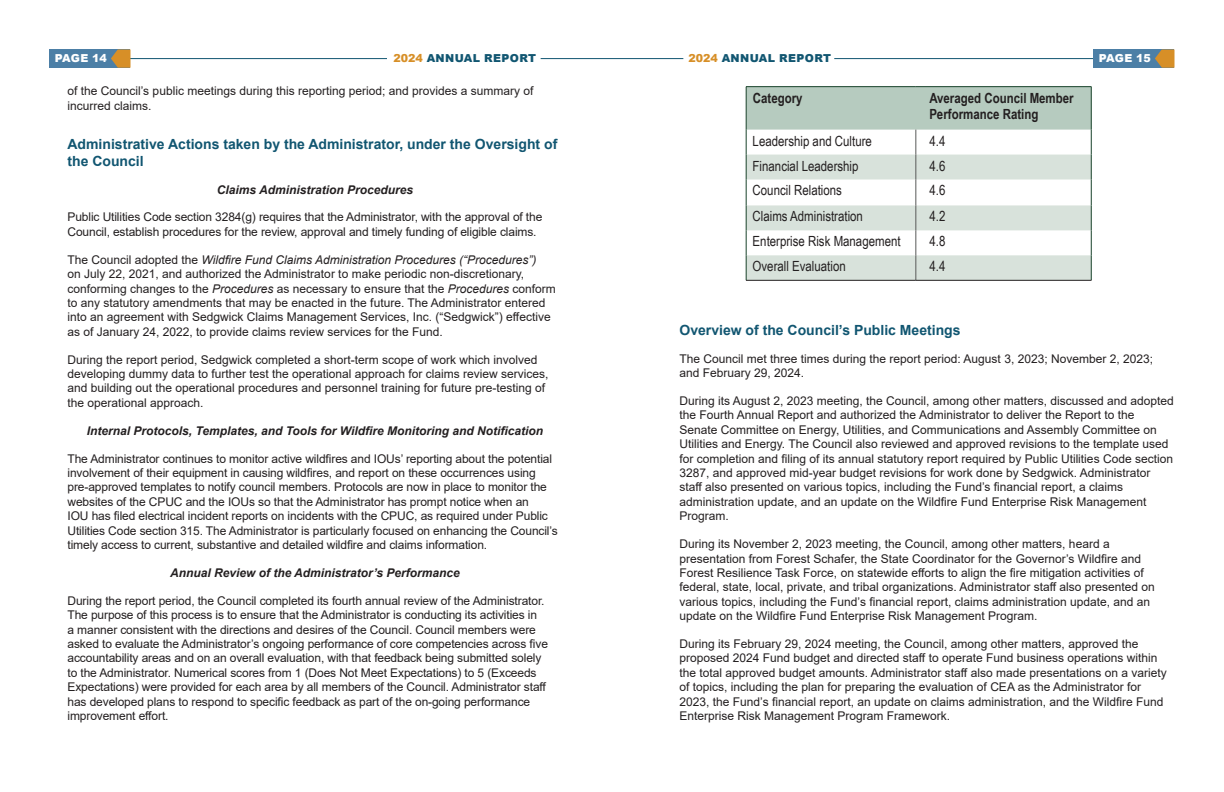
<style>
.page{position:relative;width:1224px;height:792px;background:#fff}
.page>*{position:absolute;margin:0;border:0;box-sizing:border-box;transform-origin:0 0}
.t1{font:14px "Arial Narrow";color:#231f20}
.t2{font:700 14px/16.8px "Arial";color:#115671}
.t3{font:700 14px/16.8px "Arial Narrow";color:#231f20}
.t4{font:12px/14.4px "Arial";color:#231f20}
.t5{font:italic 700 12px "Arial";color:#231f20}
.t6{font:900 11px "Arial";letter-spacing:.035em;color:#115671}
.t7{font:900 11px "Arial";letter-spacing:.01em;color:#fff}
.s1{color:#d78f27}
.s2{font-style:italic}
</style>
<div class="page">
<hr style="left:834px;top:58px;width:261px;height:1px;background:#115671">
<hr style="left:127px;top:58px;width:260px;height:1px;background:#115671">
<div style="left:1094px;top:50px;width:80px;height:18px;background:#4c7fa6"></div>
<div style="left:50px;top:50px;width:80px;height:18px;background:#4c7fa6"></div>
<svg style="left:1155px;top:50px;width:19px;height:18px"></svg>
<svg style="left:111px;top:50px;width:19px;height:18px"></svg>
<hr style="left:612px;top:58px;width:71px;height:1px;background:#115671">
<hr style="left:541px;top:58px;width:71px;height:1px;background:#115671">
<hr style="left:746px;top:86px;width:170px;height:1px;background:#18422a">
<hr style="left:916px;top:86px;width:176px;height:1px;background:#18422a">
<svg style="left:746px;top:87px;width:346px;height:193px"></svg>
<hr style="left:746px;top:280px;width:170px;height:1px;background:#231f20">
<hr style="left:916px;top:280px;width:176px;height:1px;background:#231f20">
<p class="t7" style="left:55px;top:50px;width:54px">PAGE 14</p>
<p class="t6" style="left:394px;top:50px;width:144px"><span class="s1">2024</span> ANNUAL REPORT</p>
<p class="t6" style="left:688px;top:50px;width:144px"><span class="s1">2024</span> ANNUAL REPORT</p>
<p class="t7" style="left:1099px;top:50px;width:54px">PAGE 15</p>
<p class="t4" style="left:68px;top:84px;width:467px">of the Council’s public meetings during this reporting period; and provides a summary of incurred claims.</p>
<p class="t2" style="left:68px;top:136px;width:491px">Administrative Actions taken by the Administrator, under the Oversight of the Council</p>
<p class="t5" style="left:217px;top:181px;width:198px">Claims Administration Procedures</p>
<p class="t4" style="left:68px;top:210px;width:476px">Public Utilities Code section 3284(g) requires that the Administrator, with the approval of the<br>Council, establish procedures for the review, approval and timely funding of eligible claims.</p>
<p class="t4" style="left:68px;top:252px;width:490px">The Council adopted the <span class="s2">Wildfire Fund Claims Administration Procedures (“Procedures”)<br></span>on July 22, 2021, and authorized the Administrator to make periodic non-discretionary, conforming changes to the <span class="s2">Procedures</span> as necessary to ensure that the <span class="s2">Procedures</span> conform to any statutory amendments that may be enacted in the future. The Administrator entered into an agreement with Sedgwick Claims Management Services, Inc. (“Sedgwick”) effective as of January 24, 2022, to provide claims review services for the Fund.</p>
<p class="t4" style="left:68px;top:352px;width:482px">During the report period, Sedgwick completed a short-term scope of work which involved developing dummy data to further test the operational approach for claims review services, and building out the operational procedures and personnel training for future pre-testing of the operational approach.</p>
<p class="t5" style="left:87px;top:423px;width:458px">Internal Protocols, Templates, and Tools for Wildfire Monitoring and Notification</p>
<p class="t4" style="left:68px;top:451px;width:492px">The Administrator continues to monitor active wildfires and IOUs’ reporting about the potential involvement of their equipment in causing wildfires, and report on these occurrences using pre-approved templates to notify council members. Protocols are now in place to monitor the websites of the CPUC and the IOUs so that the Administrator has prompt notice when an<br>IOU has filed electrical incident reports on incidents with the CPUC, as required under Public Utilities Code section 315. The Administrator is particularly focused on enhancing the Council’s timely access to current, substantive and detailed wildfire and claims information.</p>
<p class="t5" style="left:170px;top:565px;width:291px">Annual Review of the Administrator’s Performance</p>
<p class="t4" style="left:68px;top:593px;width:482px">During the report period, the Council completed its fourth annual review of the Administrator.<br>The purpose of this process is to ensure that the Administrator is conducting its activities in<br>a manner consistent with the directions and desires of the Council. Council members were asked to evaluate the Administrator’s ongoing performance of core competencies across five accountability areas and on an overall evaluation, with that feedback being submitted solely to the Administrator. Numerical scores from 1 (Does Not Meet Expectations) to 5 (Exceeds Expectations) were provided for each area by all members of the Council. Administrator staff has developed plans to respond to specific feedback as part of the on-going performance improvement effort.</p>
<p class="t3" style="left:753px;top:89px;width:51px">Category</p>
<p class="t3" style="left:929px;top:89px;width:146px">Averaged Council Member<br>Performance Rating</p>
<p class="t1" style="left:753px;top:130px;width:121px">Leadership and Culture</p>
<p class="t1" style="left:929px;top:130px;width:17px">4.4</p>
<p class="t1" style="left:753px;top:155px;width:107px">Financial Leadership</p>
<p class="t1" style="left:929px;top:155px;width:17px">4.6</p>
<p class="t1" style="left:753px;top:180px;width:91px">Council Relations</p>
<p class="t1" style="left:929px;top:180px;width:17px">4.6</p>
<p class="t1" style="left:753px;top:206px;width:112px">Claims Administration</p>
<p class="t1" style="left:929px;top:206px;width:17px">4.2</p>
<p class="t1" style="left:753px;top:231px;width:150px">Enterprise Risk Management</p>
<p class="t1" style="left:929px;top:231px;width:17px">4.8</p>
<p class="t1" style="left:753px;top:256px;width:95px">Overall Evaluation</p>
<p class="t1" style="left:929px;top:256px;width:17px">4.4</p>
<p class="t2" style="left:680px;top:322px;width:283px">Overview of the Council’s Public Meetings</p>
<p class="t4" style="left:680px;top:351px;width:475px">The Council met three times during the report period: August 3, 2023; November 2, 2023; and February 29, 2024.</p>
<p class="t4" style="left:680px;top:394px;width:496px">During its August 2, 2023 meeting, the Council, among other matters, discussed and adopted the Fourth Annual Report and authorized the Administrator to deliver the Report to the Senate Committee on Energy, Utilities, and Communications and Assembly Committee on Utilities and Energy. The Council also reviewed and approved revisions to the template used for completion and filing of its annual statutory report required by Public Utilities Code section 3287, and approved mid-year budget revisions for work done by Sedgwick. Administrator staff also presented on various topics, including the Fund’s financial report, a claims administration update, and an update on the Wildfire Fund Enterprise Risk Management Program.</p>
<p class="t4" style="left:680px;top:537px;width:477px">During its November 2, 2023 meeting, the Council, among other matters, heard a presentation from Forest Schafer, the State Coordinator for the Governor’s Wildfire and Forest Resilience Task Force, on statewide efforts to align the fire mitigation activities of federal, state, local, private, and tribal organizations. Administrator staff also presented on various topics, including the Fund’s financial report, claims administration update, and an update on the Wildfire Fund Enterprise Risk Management Program.</p>
<p class="t4" style="left:680px;top:637px;width:489px">During its February 29, 2024 meeting, the Council, among other matters, approved the proposed 2024 Fund budget and directed staff to operate Fund business operations within the total approved budget amounts. Administrator staff also made presentations on a variety of topics, including the plan for preparing the evaluation of CEA as the Administrator for 2023, the Fund’s financial report, an update on claims administration, and the Wildfire Fund Enterprise Risk Management Program Framework.</p>
</div>
